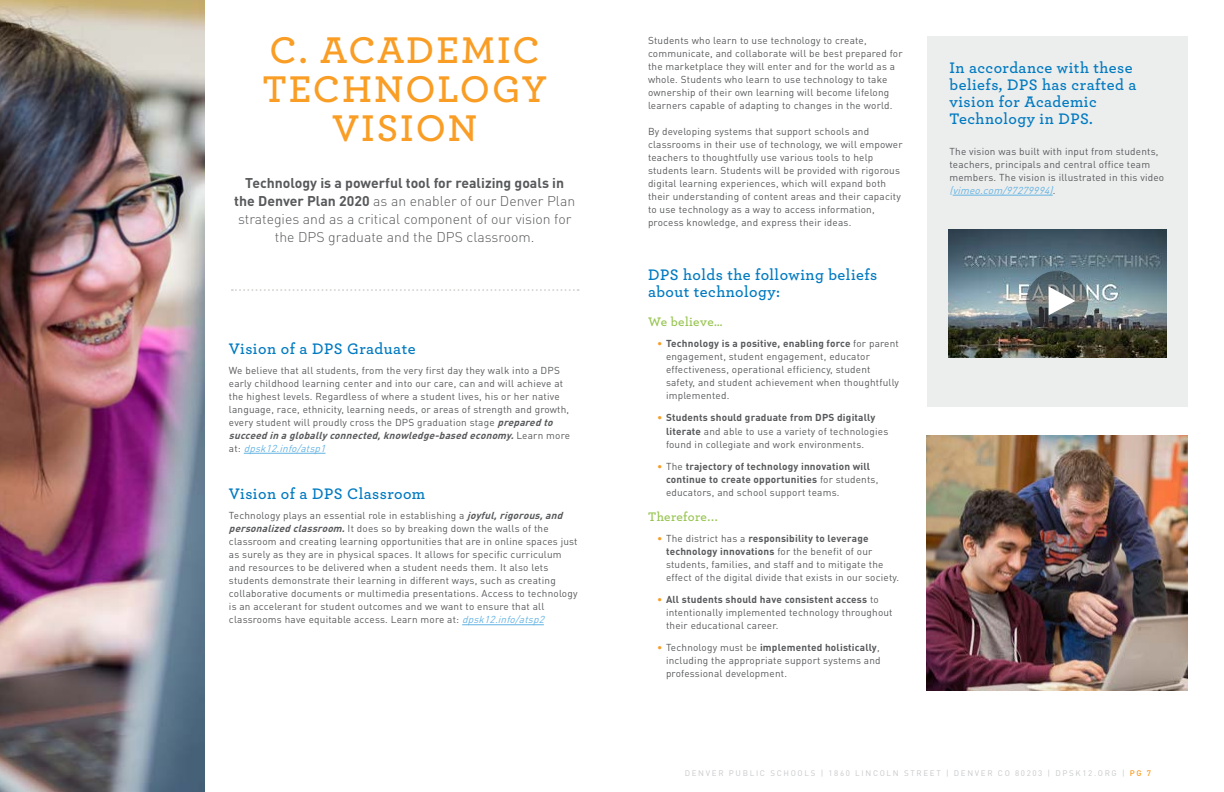
<style>
.page{position:relative;width:1224px;height:792px;background:#fff}
.page>*{position:absolute;margin:0;border:0;box-sizing:border-box;transform-origin:0 0}
.t1{font:600 39px/39px "Archer Pro";letter-spacing:.05em;color:#f99d24;text-align:center}
.t2{font:600 16px/17px "Archer Pro";letter-spacing:.03em;color:#007ac1}
.t3{font:300 14px/18px "DIN Pro";color:#58595b;text-align:center}
.t4{font:600 13px "Archer Pro";letter-spacing:.025em;color:#97c44f}
.t5{font:10px/13px "DIN Pro";letter-spacing:.02em;color:#58595b}
.t6{font:700 10px/13px "DIN Pro";letter-spacing:.02em;color:#58595b}
.t7{font:8px "DIN Pro";letter-spacing:.21em;color:#c7c8ca}
.s1{color:#f99d24}
.s2{font-weight:700}
.s3{font-weight:400;color:#f99d24}
.s4{font-weight:400}
.s5{font-weight:700;font-style:italic}
.s6{font-style:italic;color:#63b3e3}
.s7{font-weight:500;color:#f99d24}
</style>
<div class="page">
<img style="left:0;top:0;width:204px;height:792px">
<div style="left:927px;top:36px;width:261px;height:371px;background:#eceded"></div>
<svg style="left:232px;top:289px;width:347px;height:2px"></svg>
<img style="left:926px;top:436px;width:262px;height:254px">
<hr style="left:244px;top:453px;width:82px;height:1px;background:#63b3e3">
<hr style="left:462px;top:625px;width:82px;height:1px;background:#63b3e3">
<hr style="left:953px;top:195px;width:100px;height:1px;background:#63b3e3">
<img style="left:948px;top:230px;width:218px;height:128px">
<svg style="left:1026px;top:271px;width:62px;height:62px;background:#545d61"></svg>
<svg style="left:1049px;top:287px;width:27px;height:28px"></svg>
<h1 class="t1" style="left:263px;top:28px;width:286px">C. ACADEMIC<br>TECHNOLOGY<br>VISION</h1>
<p class="t5" style="left:648px;top:33px;width:256px">Students who learn to use technology to create, communicate, and collaborate will be best prepared for the marketplace they will enter and for the world as a whole. Students who learn to use technology to take ownership of their own learning will become lifelong learners capable of adapting to changes in the world.</p>
<p class="t5" style="left:648px;top:124px;width:256px">By developing systems that support schools and classrooms in their use of technology, we will empower teachers to thoughtfully use various tools to help students learn. Students will be provided with rigorous digital learning experiences, which will expand both their understanding of content areas and their capacity to use technology as a way to access information, process knowledge, and express their ideas.</p>
<h2 class="t2" style="left:648px;top:265px;width:231px">DPS holds the following beliefs about technology:</h2>
<h3 class="t4" style="left:648px;top:312px;width:76px">We believe…</h3>
<p class="t5" style="left:666px;top:336px;width:235px;text-indent:-9px"><span class="s1">•</span> <span class="s2">Technology is a positive, enabling force</span> for parent engagement, student engagement, educator effectiveness, operational efficiency, student safety, and student achievement when thoughtfully implemented.</p>
<p class="t6" style="left:666px;top:409px;width:224px;line-height:14px;text-indent:-9px"><span class="s3">•</span> Students should graduate from DPS digitally literate <span class="s4">and able to use a variety of technologies</span></p>
<p class="t5" style="left:666px;top:437px;width:200px">found in collegiate and work environments.</p>
<p class="t6" style="left:666px;top:459px;width:214px;text-indent:-9px"><span class="s3">•</span> <span class="s4">The</span> trajectory of technology innovation will continue to create opportunities <span class="s4">for students, educators, and school support teams.</span></p>
<h3 class="t4" style="left:648px;top:507px;width:71px">Therefore...</h3>
<p class="t5" style="left:666px;top:532px;width:235px;text-indent:-9px"><span class="s1">•</span> The district has a <span class="s2">responsibility to leverage technology innovations</span> for the benefit of our students, families, and staff and to mitigate the effect of the digital divide that exists in our society.</p>
<p class="t5" style="left:666px;top:593px;width:228px;text-indent:-9px"><span class="s1">•</span> <span class="s2">All students should have consistent access</span> to intentionally implemented technology throughout their educational career.</p>
<p class="t5" style="left:666px;top:641px;width:216px;text-align:justify;text-indent:-9px"><span class="s1">•</span> Technology must be <span class="s2">implemented holistically</span>, including the appropriate support systems and professional development.</p>
<h3 class="t3" style="left:234px;top:173px;width:342px"><span class="s2">Technology is a powerful tool for realizing goals in the Denver Plan 2020</span> as an enabler of our Denver Plan strategies and as a critical component of our vision for the DPS graduate and the DPS classroom.</h3>
<h2 class="t2" style="left:229px;top:339px;width:188px">Vision of a DPS Graduate</h2>
<p class="t5" style="left:229px;top:363px;width:343px">We believe that all students, from the very first day they walk into a DPS early childhood learning center and into our care, can and will achieve at the highest levels. Regardless of where a student lives, his or her native language, race, ethnicity, learning needs, or areas of strength and growth, every student will proudly cross the DPS graduation stage <span class="s5">preparedto succeedinagloballyconnected,knowledge-basedeconomy.</span>L e a r n m o r e a t : <span class="s6">dpsk12.info/atsp1</span></p>
<h2 class="t2" style="left:229px;top:485px;width:198px">Vision of a DPS Classroom</h2>
<p class="t5" style="left:229px;top:509px;width:350px">Technology plays an essential role in establishing a <span class="s5">joyful,rigorous,and personalizedclassroom.</span>It does so by breaking down the walls of the classroom and creating learning opportunities that are in online spaces just as surely as they are in physical spaces. It allows for specific curriculum and resources to be delivered when a student needs them. It also lets students demonstrate their learning in different ways, such as creating collaborative documents or multimedia presentations. Access to technology is an accelerant for student outcomes and we want to ensure that all classrooms have equitable access. Learn more at: <span class="s6">dpsk12.info/atsp2</span></p>
<h2 class="t2" style="left:950px;top:58px;width:189px">In accordance with these beliefs, DPS has crafted a vision for Academic<br>Technology in DPS.</h2>
<p class="t5" style="left:950px;top:144px;width:216px">The vision was built with input from students, teachers, principals and central office team members. The vision is illustrated in this video <span class="s6">(vimeo.com/97279994)</span>.</p>
<p class="t7" style="left:685px;top:767px;width:468px">DENVER PUBLIC SCHOOLS | 1860 LINCOLN STREET | DENVER CO 80203 | DPSK12.ORG | <span class="s7">PG 7</span></p>
</div>
